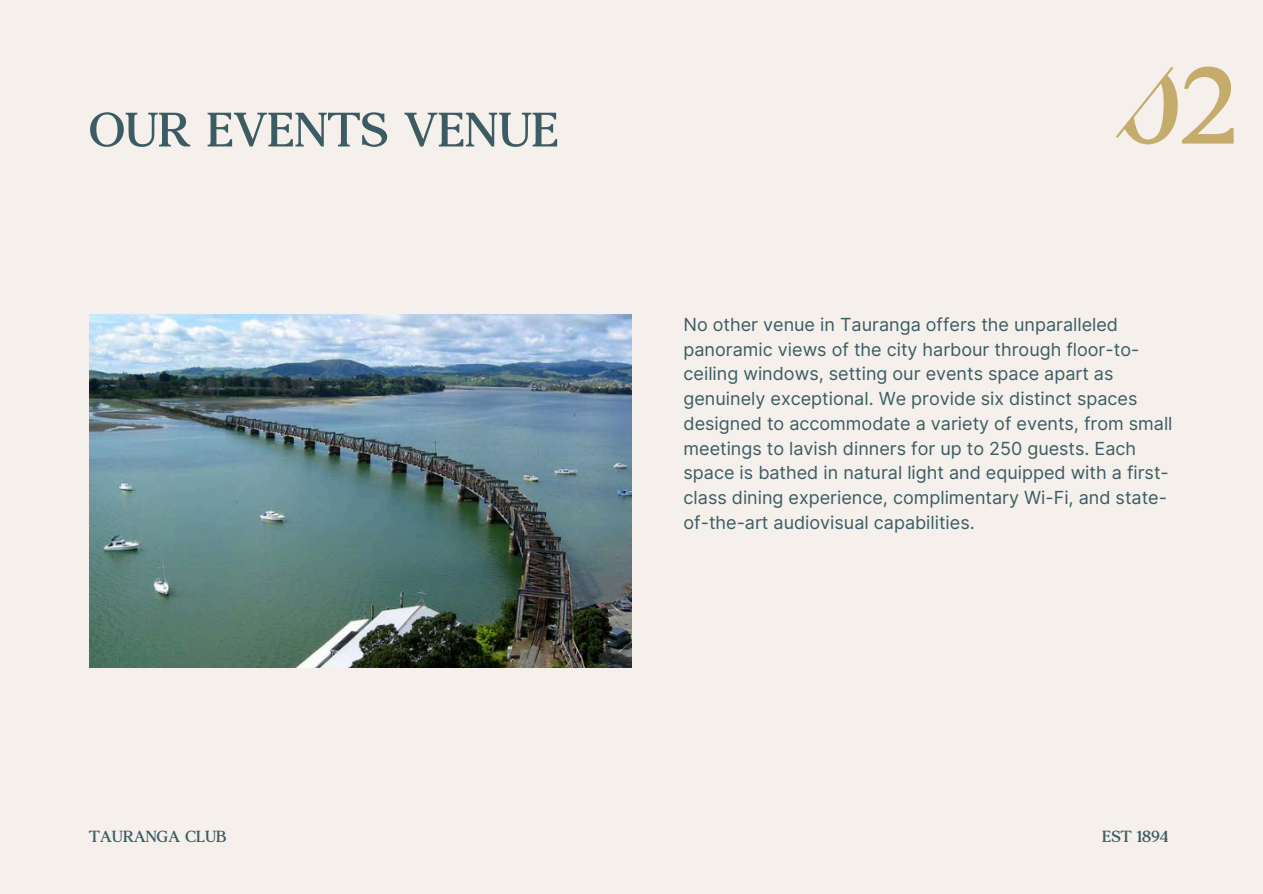
<style>
.page{position:relative;width:1263px;height:894px;background:#fff}
.page>*{position:absolute;margin:0;border:0;box-sizing:border-box;transform-origin:0 0}
.t1{font:700 121.5px "Agatho";color:#c6ac6c}
.t2{font:700 54px "Agatho";color:#3b5c63}
.t3{font:18px/24.8px "Inter";color:#3b5c63}
.t4{font:700 18px "Agatho";color:#3b5c63}
</style>
<div class="page">
<div style="left:0;top:0;width:1263px;height:893px;background:#f5f0eb"></div>
<img style="left:89px;top:314px;width:543px;height:353px">
<svg style="left:1116px;top:66px;width:58px;height:72px"></svg>
<p class="t2" style="left:89px;top:95px;width:471px">OUR EVENTS VENUE</p>
<h2 class="t1" style="left:1117px;top:28px;width:120px">02</h2>
<p class="t3" style="left:683px;top:312px;width:490px">No other venue in Tauranga offers the unparalleled panoramic views of the city harbour through floor-to&shy;ceiling windows, setting our events space apart as genuinely exceptional. We provide six distinct spaces designed to accommodate a variety of events, from small meetings to lavish dinners for up to 250 guests. Each space is bathed in natural light and equipped with a first&shy;class dining experience, complimentary Wi-Fi, and state&shy;of-the-art audiovisual capabilities.</p>
<p class="t4" style="left:89px;top:824px;width:139px">TAURANGA CLUB</p>
<h2 class="t4" style="left:1102px;top:824px;width:67px">EST 1894</h2>
</div>
